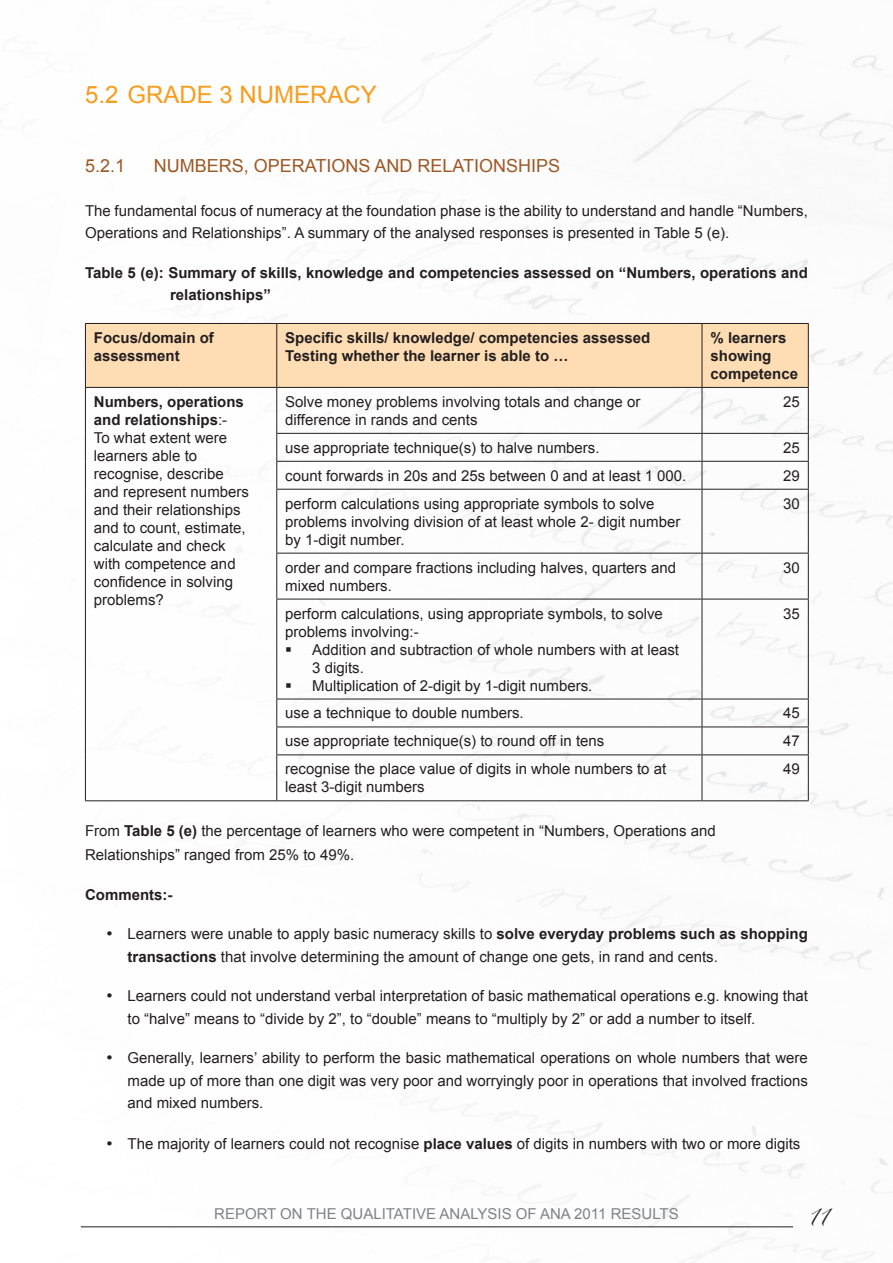
<style>
.page{position:relative;width:893px;height:1263px;background:#fff}
.page>*{position:absolute;margin:0;border:0;box-sizing:border-box;transform-origin:0 0}
.t1{font:24px "Arial";color:#f89c1c}
.t2{font:18px "Arial";color:#9d5824}
.t3{font:15px/18px "Arial";color:#231f20}
.t4{font:700 15px/18px "Arial";color:#231f20}
.t5{font:15px "Arial";color:#808285}
.t6{font:15px "Zapfino";color:#231f20}
.s1{font-weight:700}
</style>
<div class="page">
<img style="left:80px;top:0;width:813px;height:1263px">
<hr style="left:81px;top:1226px;width:712px;height:1px;background:#231f20">
<div style="left:86px;top:324px;width:722px;height:63px;background:#feddb4"></div>
<hr style="left:85px;top:324px;width:1px;height:63px;background:#231f20">
<hr style="left:85px;top:323px;width:192px;height:1px;background:#231f20">
<hr style="left:85px;top:387px;width:192px;height:1px;background:#231f20">
<hr style="left:276px;top:324px;width:1px;height:63px;background:#231f20">
<hr style="left:277px;top:323px;width:425px;height:1px;background:#231f20">
<hr style="left:277px;top:387px;width:425px;height:1px;background:#231f20">
<hr style="left:702px;top:324px;width:1px;height:63px;background:#231f20">
<hr style="left:808px;top:324px;width:1px;height:63px;background:#231f20">
<hr style="left:702px;top:323px;width:107px;height:1px;background:#231f20">
<hr style="left:702px;top:387px;width:107px;height:1px;background:#231f20">
<hr style="left:85px;top:388px;width:1px;height:45px;background:#231f20">
<svg style="left:85px;top:433px;width:1px;height:56px"></svg>
<hr style="left:85px;top:489px;width:1px;height:64px;background:#231f20">
<hr style="left:85px;top:553px;width:1px;height:46px;background:#231f20">
<hr style="left:85px;top:599px;width:1px;height:100px;background:#231f20">
<svg style="left:85px;top:699px;width:1px;height:56px"></svg>
<hr style="left:85px;top:755px;width:1px;height:45px;background:#231f20">
<hr style="left:85px;top:800px;width:192px;height:1px;background:#231f20">
<hr style="left:276px;top:388px;width:1px;height:45px;background:#231f20">
<hr style="left:702px;top:388px;width:1px;height:45px;background:#231f20">
<hr style="left:808px;top:388px;width:1px;height:45px;background:#231f20">
<hr style="left:276px;top:433px;width:426px;height:1px;background:#231f20">
<hr style="left:702px;top:433px;width:107px;height:1px;background:#231f20">
<svg style="left:276px;top:434px;width:1px;height:55px"></svg>
<hr style="left:276px;top:461px;width:426px;height:1px;background:#231f20">
<svg style="left:702px;top:434px;width:1px;height:55px"></svg>
<svg style="left:808px;top:434px;width:1px;height:55px"></svg>
<hr style="left:702px;top:461px;width:107px;height:1px;background:#231f20">
<hr style="left:276px;top:490px;width:1px;height:63px;background:#231f20">
<hr style="left:276px;top:489px;width:426px;height:1px;background:#231f20">
<hr style="left:702px;top:490px;width:1px;height:63px;background:#231f20">
<hr style="left:808px;top:490px;width:1px;height:63px;background:#231f20">
<hr style="left:702px;top:489px;width:107px;height:1px;background:#231f20">
<hr style="left:276px;top:553px;width:1px;height:46px;background:#231f20">
<hr style="left:276px;top:553px;width:426px;height:1px;background:#231f20">
<hr style="left:702px;top:553px;width:1px;height:46px;background:#231f20">
<hr style="left:808px;top:553px;width:1px;height:46px;background:#231f20">
<hr style="left:702px;top:553px;width:107px;height:1px;background:#231f20">
<hr style="left:276px;top:599px;width:1px;height:100px;background:#231f20">
<hr style="left:276px;top:599px;width:426px;height:1px;background:#231f20">
<hr style="left:702px;top:599px;width:1px;height:100px;background:#231f20">
<hr style="left:808px;top:599px;width:1px;height:100px;background:#231f20">
<hr style="left:702px;top:599px;width:107px;height:1px;background:#231f20">
<hr style="left:276px;top:699px;width:426px;height:1px;background:#231f20">
<hr style="left:702px;top:699px;width:107px;height:1px;background:#231f20">
<svg style="left:276px;top:699px;width:1px;height:55px"></svg>
<hr style="left:276px;top:726px;width:426px;height:1px;background:#231f20">
<svg style="left:702px;top:699px;width:1px;height:55px"></svg>
<svg style="left:808px;top:699px;width:1px;height:55px"></svg>
<hr style="left:702px;top:726px;width:107px;height:1px;background:#231f20">
<hr style="left:276px;top:755px;width:1px;height:45px;background:#231f20">
<hr style="left:276px;top:754px;width:426px;height:1px;background:#231f20">
<hr style="left:277px;top:800px;width:425px;height:1px;background:#231f20">
<hr style="left:702px;top:755px;width:1px;height:45px;background:#231f20">
<hr style="left:808px;top:755px;width:1px;height:45px;background:#231f20">
<hr style="left:702px;top:754px;width:107px;height:1px;background:#231f20">
<hr style="left:702px;top:800px;width:107px;height:1px;background:#231f20">
<svg style="left:292px;top:654px;width:15px;height:1px"></svg>
<svg style="left:292px;top:690px;width:15px;height:1px"></svg>
<h1 class="t1" style="left:85px;top:78px;width:50px">5.2 Grade</h1>
<h1 class="t1" style="left:220px;top:78px;width:56px">3 Numeracy</h1>
<p class="t2" style="left:85px;top:154px;width:42px">5.2.1</p>
<p class="t2" style="left:154px;top:154px;width:27px">Numbers</p>
<p class="t2" style="left:244px;top:154px;width:23px">, operations</p>
<p class="t2" style="left:375px;top:154px;width:14px">and</p>
<p class="t2" style="left:418px;top:154px;width:12px">relationships</p>
<p class="t3" style="left:85px;top:199px;width:724px;line-height:22.5px">The fundamental focus of numeracy at the foundation phase is the ability to understand and handle “Numbers,<br>Operations and Relationships”. A summary of the analysed responses is presented in Table 5 (e).</p>
<p class="t4" style="left:170px;top:262px;width:639px;line-height:22.5px;text-indent:-85px">Table 5 (e): Summary of skills, knowledge and competencies assessed on “Numbers, operations and relationships”</p>
<p class="t4" style="left:94px;top:329px;width:122px">Focus/domain of assessment</p>
<p class="t4" style="left:285px;top:329px;width:367px">Specific skills/ knowledge/ competencies assessed<br>Testing whether the learner is able to …</p>
<p class="t4" style="left:710px;top:329px;width:89px">% learners showing competence</p>
<p class="t3" style="left:94px;top:393px;width:157px"><span class="s1">Numbers, operations and relationships</span>:-<br>To what extent were learners able to recognise, describe and represent numbers and their relationships and to count, estimate, calculate and check with competence and confidence in solving problems?</p>
<p class="t3" style="left:285px;top:393px;width:357px">Solve money problems involving totals and change or difference in rands and cents</p>
<p class="t3" style="left:783px;top:393px;width:18px">25</p>
<p class="t3" style="left:285px;top:439px;width:316px">use appropriate technique(s) to halve numbers.</p>
<p class="t3" style="left:783px;top:439px;width:18px">25</p>
<p class="t3" style="left:285px;top:467px;width:403px">count forwards in 20s and 25s between 0 and at least 1 000.</p>
<p class="t3" style="left:783px;top:467px;width:18px">29</p>
<p class="t3" style="left:285px;top:494px;width:397px">perform calculations using appropriate symbols to solve problems involving division of at least whole 2- digit number by 1-digit number.</p>
<p class="t3" style="left:783px;top:494px;width:18px">30</p>
<p class="t3" style="left:285px;top:558px;width:393px">order and compare fractions including halves, quarters and mixed numbers.</p>
<p class="t3" style="left:783px;top:558px;width:18px">30</p>
<p class="t3" style="left:285px;top:604px;width:379px">perform calculations, using appropriate symbols, to solve problems involving:-</p>
<p class="t3" style="left:312px;top:640px;width:368px;text-indent:-27px">▪ Addition and subtraction of whole numbers with at least<br>3 digits.</p>
<p class="t3" style="left:285px;top:676px;width:309px">▪ Multiplication of 2-digit by 1-digit numbers.</p>
<p class="t3" style="left:783px;top:604px;width:18px">35</p>
<p class="t3" style="left:285px;top:704px;width:240px">use a technique to double numbers.</p>
<p class="t3" style="left:783px;top:704px;width:18px">45</p>
<p class="t3" style="left:285px;top:732px;width:321px">use appropriate technique(s) to round off in tens</p>
<p class="t3" style="left:783px;top:732px;width:18px">47</p>
<p class="t3" style="left:285px;top:760px;width:383px">recognise the place value of digits in whole numbers to at least 3-digit numbers</p>
<p class="t3" style="left:783px;top:760px;width:18px">49</p>
<p class="t3" style="left:85px;top:819px;width:632px;line-height:24px">From <span class="s1">Table 5 (e)</span> the percentage of learners who were competent in “Numbers, Operations and<br>Relationships” ranged from 25% to 49%.</p>
<p class="t4" style="left:85px;top:886px;width:89px">Comments:-</p>
<p class="t3" style="left:128px;top:923px;width:682px;line-height:22.5px;text-indent:-21px">• Learners were unable to apply basic numeracy skills to <span class="s1">solve everyday problems such as shopping transactions</span> that involve determining the amount of change one gets, in rand and cents.</p>
<p class="t3" style="left:128px;top:985px;width:682px;line-height:22.5px;text-indent:-21px">• Learners could not understand verbal interpretation of basic mathematical operations e.g. knowing that to “halve” means to “divide by 2”, to “double” means to “multiply by 2” or add a number to itself.</p>
<p class="t3" style="left:128px;top:1047px;width:682px;line-height:22.5px;text-align:justify;text-indent:-21px">• Generally, learners’ ability to perform the basic mathematical operations on whole numbers that were made up of more than one digit was very poor and worryingly poor in operations that involved fractions and mixed numbers.</p>
<p class="t3" style="left:106px;top:1135px;width:696px">• The majority of learners could not recognise <span class="s1">place values</span> of digits in numbers with two or more digits</p>
<p class="t5" style="left:214px;top:1203px;width:407px">REPORT ON THE QUALITATIVE ANALYSIS OF ANA 2011 results</p>
<p class="t6" style="left:808px;top:1210px;width:22px">11</p>
</div>
